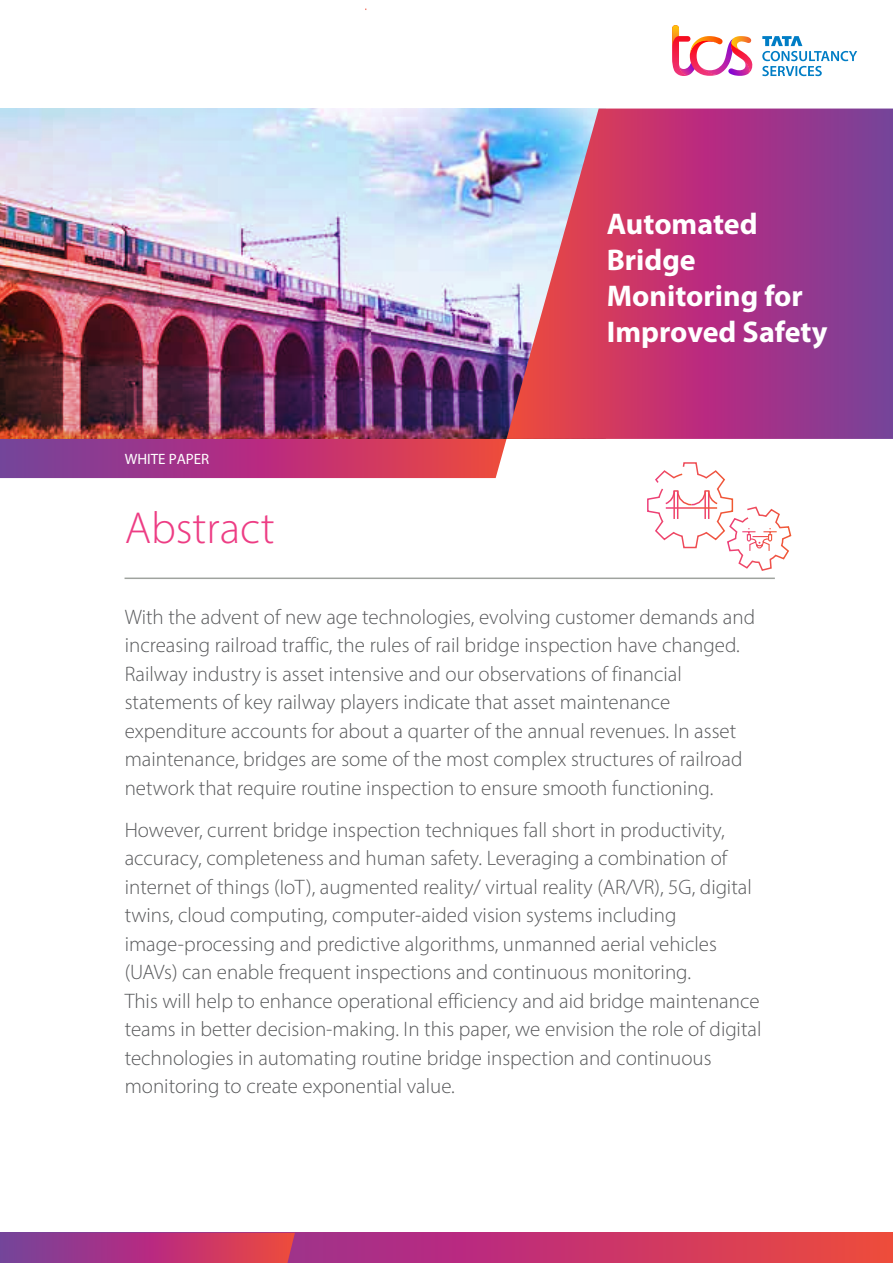
<style>
.page{position:relative;width:893px;height:1263px;background:#fff}
.page>*{position:absolute;margin:0;border:0;box-sizing:border-box;transform-origin:0 0}
.t1{font:300 45px "Myriad Pro";color:#ed3d84}
.t2{font:700 30px/36px "Myriad Pro";color:#fff}
.t3{font:300 21px/28.5px "Myriad Pro";color:#58595b}
.t4{font:15px "Myriad Pro";color:#fff}
</style>
<div class="page">
<img style="left:0;top:109px;width:506px;height:330px">
<hr style="left:125px;top:577px;width:650px;height:2px;background:#9fa39e">
<svg style="left:0;top:439px;width:506px;height:39px;background:#b33a78"></svg>
<svg style="left:506px;top:109px;width:387px;height:330px;background:#ae4888"></svg>
<svg style="left:295px;top:1233px;width:598px;height:30px;background:#c83768"></svg>
<svg style="left:0;top:1233px;width:295px;height:30px;background:#b23877"></svg>
<svg style="left:762px;top:36px;width:95px;height:40px"></svg>
<svg style="left:672px;top:25px;width:81px;height:51px"></svg>
<svg style="left:647px;top:462px;width:145px;height:109px"></svg>
<p class="t4" style="left:125px;top:449px;width:86px">WHITE PAPER</p>
<h1 class="t1" style="left:125px;top:501px;width:152px">Abstract</h1>
<h2 class="t2" style="left:607px;top:205px;width:222px">Automated<br>Bridge<br>Monitoring for<br>Improved Safety</h2>
<p class="t3" style="left:125px;top:602px;width:632px">With the advent of new age technologies, evolving customer demands and increasing railroad traffic, the rules of rail bridge inspection have changed.<br>Railway industry is asset intensive and our observations of financial statements of key railway players indicate that asset maintenance expenditure accounts for about a quarter of the annual revenues. In asset maintenance, bridges are some of the most complex structures of railroad network that require routine inspection to ensure smooth functioning.</p>
<p class="t3" style="left:125px;top:815px;width:638px">However, current bridge inspection techniques fall short in productivity, accuracy, completeness and human safety. Leveraging a combination of internet of things (IoT), augmented reality/ virtual reality (AR/VR), 5G, digital twins, cloud computing, computer-aided vision systems including image-processing and predictive algorithms, unmanned aerial vehicles (UAVs) can enable frequent inspections and continuous monitoring.<br>This will help to enhance operational efficiency and aid bridge maintenance teams in better decision-making. In this paper, we envision the role of digital technologies in automating routine bridge inspection and continuous monitoring to create exponential value.</p>
</div>
